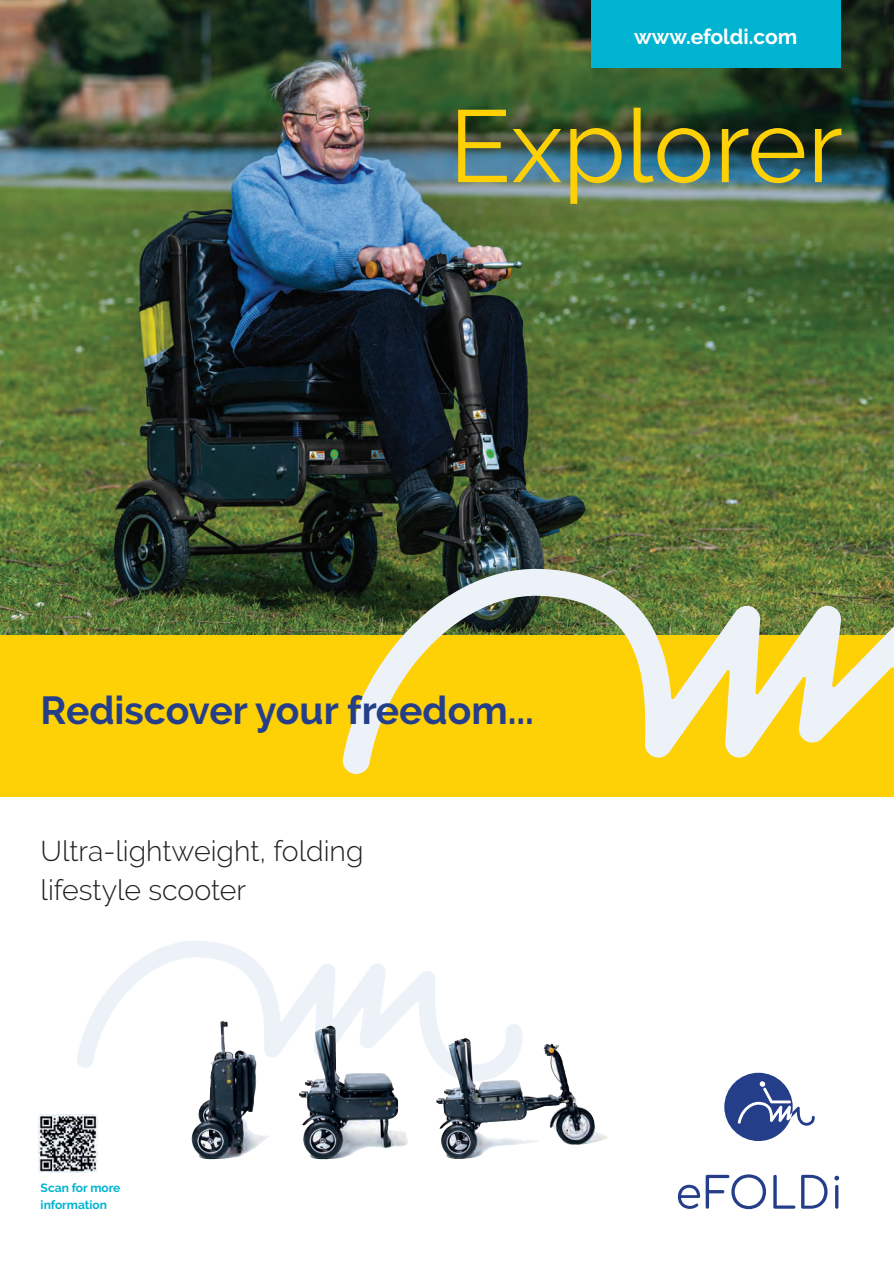
<style>
.page{position:relative;width:894px;height:1261px;background:#fff}
.page>*{position:absolute;margin:0;border:0;box-sizing:border-box;transform-origin:0 0}
.t1{font:102px "Raleway";color:#fed006}
.t2{font:700 39px "Raleway";color:#253e8a}
.t3{font:300 28.5px/39px "Raleway";color:#231f20}
.t4{font:700 21px "Raleway";color:#fff}
.t5{font:700 12px/16.5px "Raleway";color:#00b4d1}
</style>
<div class="page">
<img style="left:0;top:0;width:893px;height:635px">
<svg style="left:724px;top:1073px;width:90px;height:68px"></svg>
<svg style="left:677px;top:1174px;width:88px;height:35px"></svg>
<svg style="left:773px;top:1175px;width:54px;height:34px"></svg>
<svg style="left:834px;top:1176px;width:4px;height:33px"></svg>
<div style="left:0;top:635px;width:893px;height:161px;background:#fed006"></div>
<svg style="left:77px;top:941px;width:445px;height:140px"></svg>
<svg style="left:341px;top:567px;width:512px;height:207px"></svg>
<svg style="left:837px;top:617px;width:56px;height:157px"></svg>
<div style="left:591px;top:0;width:249px;height:67px;background:#00b4d1"></div>
<img style="left:39px;top:1114px;width:58px;height:58px">
<img style="left:191px;top:1021px;width:68px;height:138px">
<img style="left:298px;top:1026px;width:32px;height:107px">
<img style="left:436px;top:1038px;width:27px;height:106px">
<p class="t4" style="left:634px;top:25px;width:165px">www.efoldi.com</p>
<h1 class="t1" style="left:449px;top:87px;width:395px">Explorer</h1>
<h2 class="t2" style="left:41px;top:688px;width:495px">Rediscover your freedom...</h2>
<p class="t3" style="left:41px;top:832px;width:324px">Ultra-lightweight, folding lifestyle scooter</p>
<p class="t5" style="left:41px;top:1180px;width:81px">Scan for more information</p>
</div>
